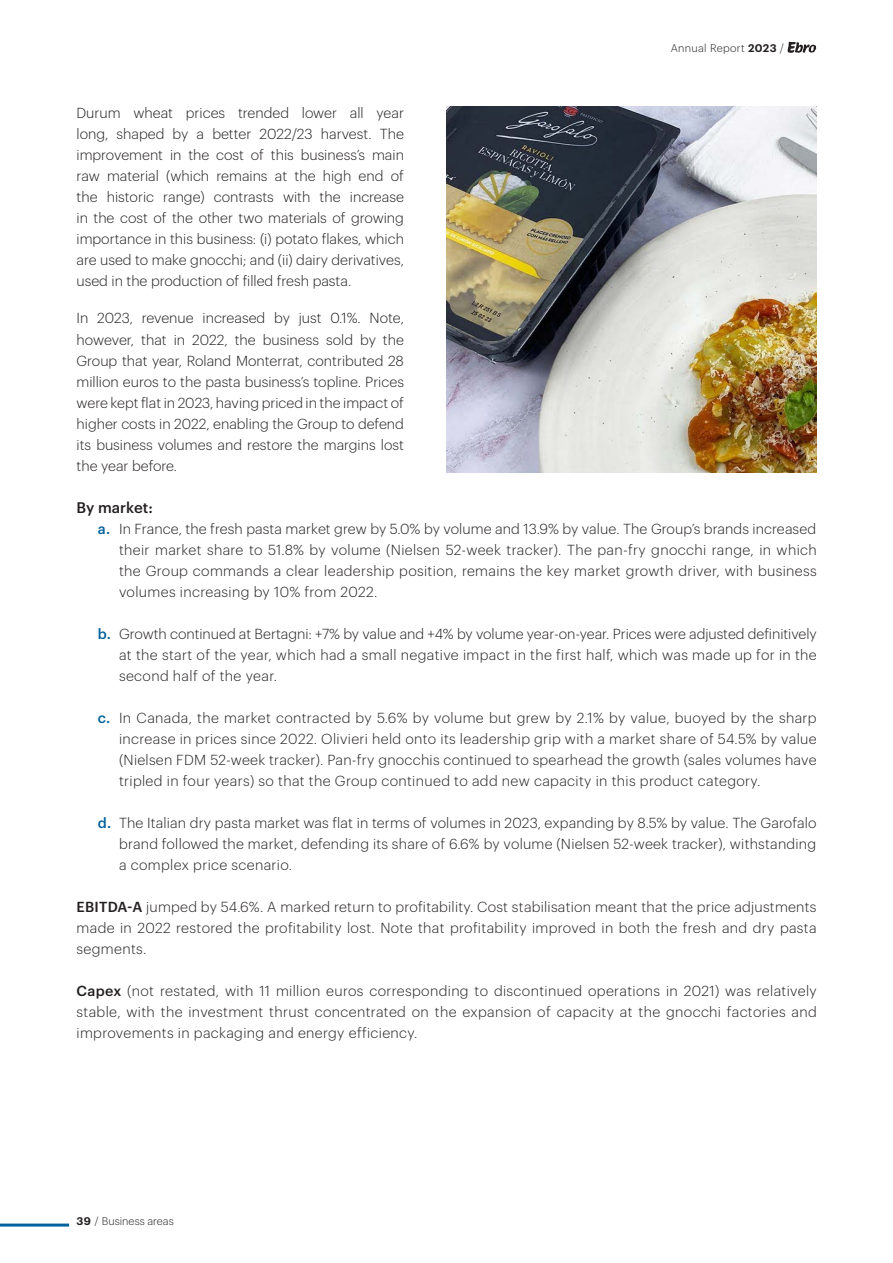
<style>
.page{position:relative;width:893px;height:1263px;background:#fff}
.page>*{position:absolute;margin:0;border:0;box-sizing:border-box;transform-origin:0 0}
._003_subladillo{font:500 15px "Graphik";color:#231f20}
._001_texto_seguido{font:300 14.25px/21px "Graphik";letter-spacing:.025em;color:#231f20;text-align:justify}
._005_notas_tablas{font:300 14.25px/21px "Graphik";color:#231f20;text-align:justify}
.t1{font:300 10.95px "Graphik";letter-spacing:.03em;color:#231f20}
.t2{font:300 10.95px "Graphik";letter-spacing:.005em;color:#231f20}
.s1{font-weight:600}
.s2{font-weight:500;color:#00619c}
.s3{font-weight:500}
</style>
<div class="page">
<svg style="left:788px;top:42px;width:28px;height:11px"></svg>
<hr style="left:0;top:1223px;width:69px;height:3px;background:#00619c">
<img style="left:446px;top:106px;width:370px;height:367px">
<p class="t1" style="left:671px;top:40px;width:115px">Annual Report <span class="s1">2023</span> /</p>
<p class="_005_notas_tablas" style="left:77px;top:101px;width:329px">Durum wheat prices trended lower all year long, shaped by a better 2022/23 harvest. The improvement in the cost of this business’s main raw material (which remains at the high end of the historic range) contrasts with the increase in the cost of the other two materials of growing importance in this business: (i) potato flakes, which are used to make gnocchi; and (ii) dairy derivatives, used in the production of filled fresh pasta.</p>
<p class="_005_notas_tablas" style="left:77px;top:307px;width:329px">In 2023, revenue increased by just 0.1%. Note, however, that in 2022, the business sold by the Group that year, Roland Monterrat, contributed 28 million euros to the pasta business’s topline. Prices were kept flat in 2023, having priced in the impact of higher costs in 2022, enabling the Group to defend its business volumes and restore the margins lost the year before.</p>
<p class="_003_subladillo" style="left:77px;top:496px;width:78px">By market:</p>
<p class="_001_texto_seguido" style="left:119px;top:517px;width:699px;text-indent:-21px"><span class="s2">a.</span> In France, the fresh pasta market grew by 5.0% by volume and 13.9% by value. The Group’s brands increased their market share to 51.8% by volume (Nielsen 52-week tracker). The pan-fry gnocchi range, in which the Group commands a clear leadership position, remains the key market growth driver, with business volumes increasing by 10% from 2022.</p>
<p class="_001_texto_seguido" style="left:119px;top:622px;width:699px;text-indent:-21px"><span class="s2">b.</span> Growth continued at Bertagni: +7% by value and +4% by volume year-on-year. Prices were adjusted definitively at the start of the year, which had a small negative impact in the first half, which was made up for in the second half of the year.</p>
<p class="_001_texto_seguido" style="left:119px;top:706px;width:699px;text-indent:-21px"><span class="s2">c.</span> In Canada, the market contracted by 5.6% by volume but grew by 2.1% by value, buoyed by the sharp increase in prices since 2022. Olivieri held onto its leadership grip with a market share of 54.5% by value (Nielsen FDM 52-week tracker). Pan-fry gnocchis continued to spearhead the growth (sales volumes have tripled in four years) so that the Group continued to add new capacity in this product category.</p>
<p class="_001_texto_seguido" style="left:119px;top:811px;width:699px;text-indent:-21px"><span class="s2">d.</span> The Italian dry pasta market was flat in terms of volumes in 2023, expanding by 8.5% by value. The Garofalo brand followed the market, defending its share of 6.6% by volume (Nielsen 52-week tracker), withstanding a complex price scenario.</p>
<p class="_001_texto_seguido" style="left:77px;top:895px;width:742px"><span class="s3">EBITDA-A</span> jumped by 54.6%. A marked return to profitability. Cost stabilisation meant that the price adjustments made in 2022 restored the profitability lost. Note that profitability improved in both the fresh and dry pasta segments.</p>
<p class="_001_texto_seguido" style="left:77px;top:979px;width:742px"><span class="s3">Capex</span> (not restated, with 11 million euros corresponding to discontinued operations in 2021) was relatively stable, with the investment thrust concentrated on the expansion of capacity at the gnocchi factories and improvements in packaging and energy efficiency.</p>
<p class="t2" style="left:77px;top:1213px;width:99px"><span class="s1">39</span> / Business areas</p>
</div>
